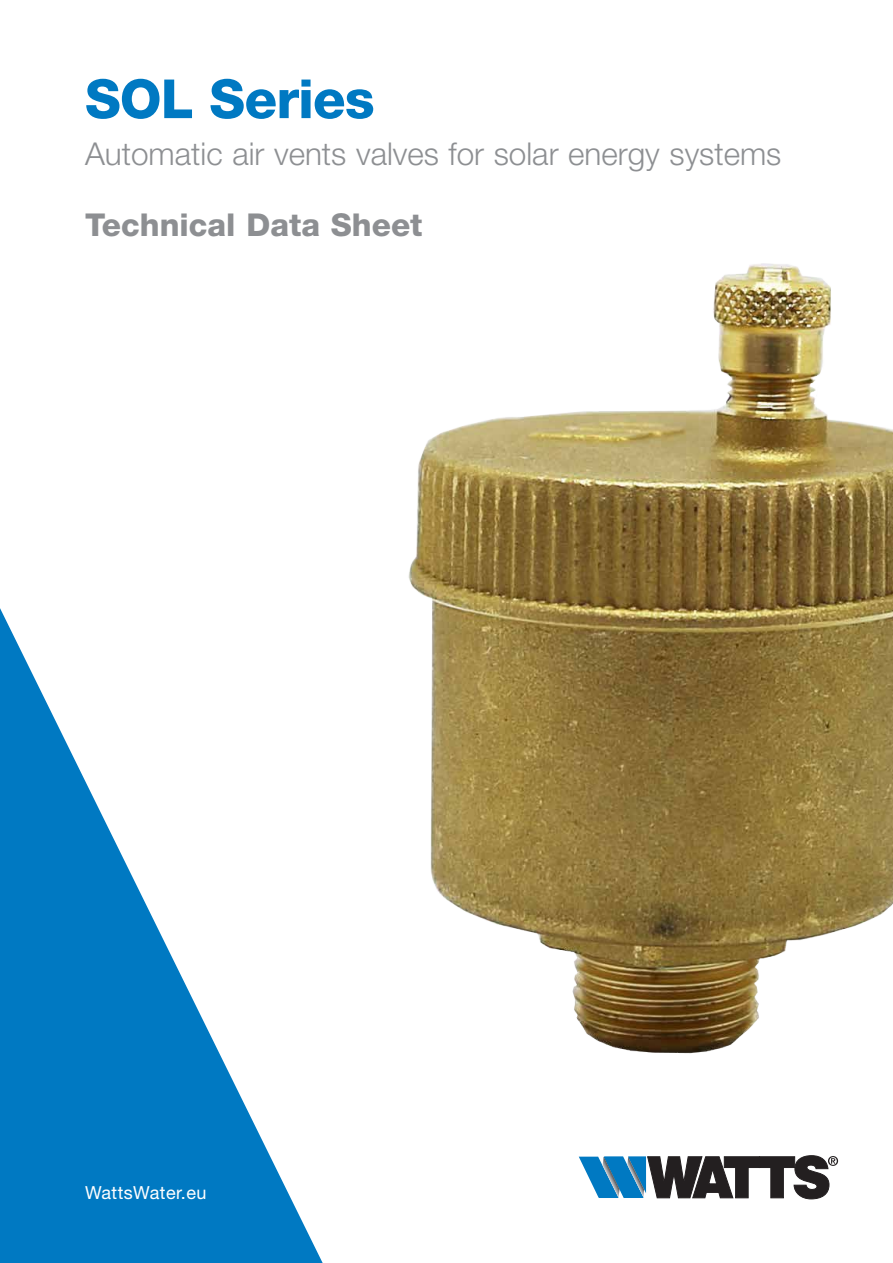
<style>
.page{position:relative;width:893px;height:1263px;background:#fff}
.page>*{position:absolute;margin:0;border:0;box-sizing:border-box;transform-origin:0 0}
.t1{font:800 54px "Helvetica Neue LT Std";letter-spacing:-.015em;color:#0079c2}
.t2{font:300 31.5px "Helvetica Neue LT Std";color:#8d8f92}
.t3{font:800 31.5px "Helvetica Neue LT Std";color:#8d8f92}
.t4{font:18px "Helvetica Neue LT Std";letter-spacing:.025em;color:#fff}
</style>
<div class="page">
<svg style="left:579px;top:1155px;width:259px;height:44px"></svg>
<svg style="left:0;top:608px;width:323px;height:655px;fill:#0079c2"></svg>
<img style="left:287px;top:263px;width:606px;height:816px">
<h1 class="t1" style="left:85px;top:67px;width:291px">SOL Series</h1>
<p class="t2" style="left:85px;top:134px;width:698px">Automatic air vents valves for solar energy systems</p>
<p class="t3" style="left:85px;top:206px;width:339px">Technical Data Sheet</p>
<p class="t4" style="left:85px;top:1182px;width:123px">WattsWater.eu</p>
</div>
